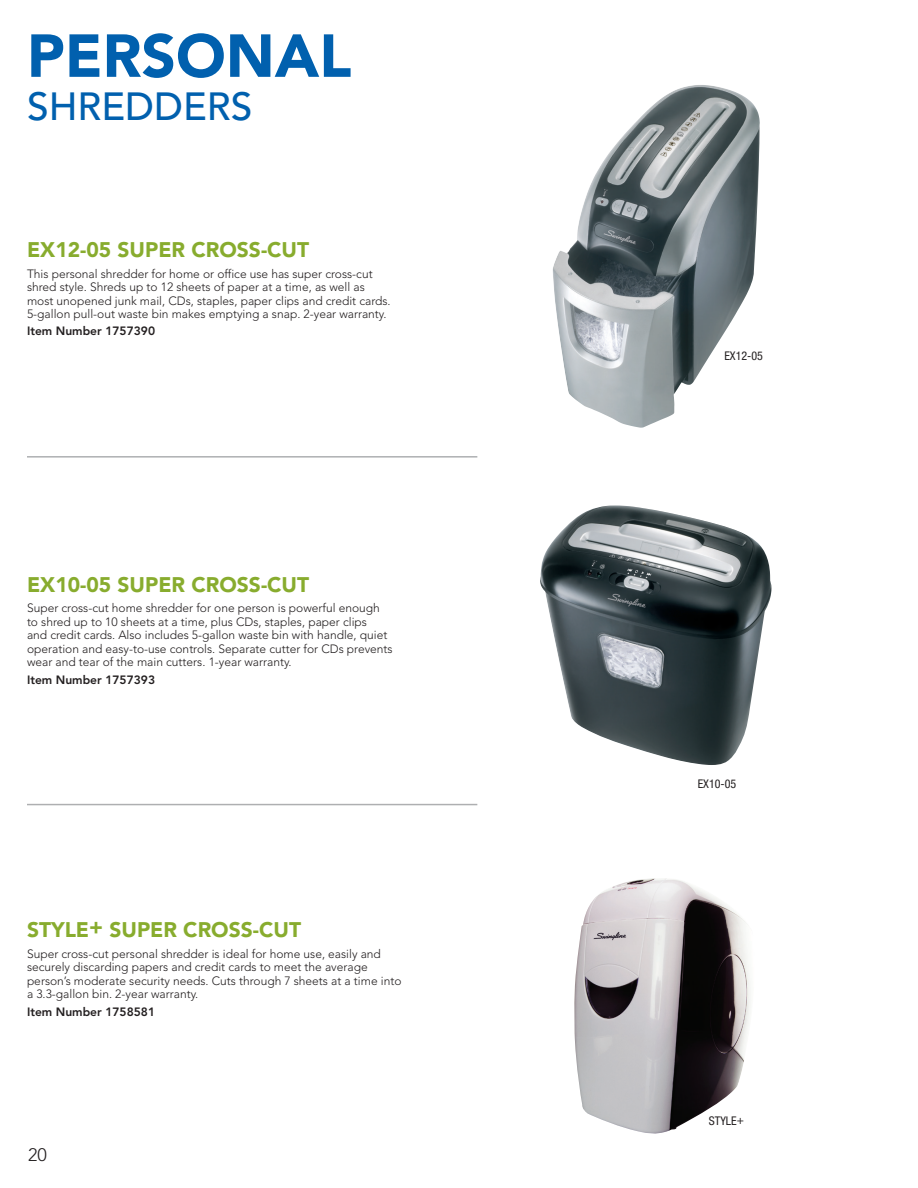
<style>
.page{position:relative;width:918px;height:1188px;background:#fff}
.page>*{position:absolute;margin:0;border:0;box-sizing:border-box;transform-origin:0 0}
.t1{font:900 60px "Avenir LT Std";color:#0160ae}
.t2{font:500 39px "Avenir LT Std";color:#0160ae}
.Product_Name_Cross{font:900 21px "Avenir LT Std";color:#88ac2e}
.t3{font:300 18px "Avenir LT Std";color:#231f20}
.Product_Copy{font:300 12px/13.5px "Avenir LT Std";color:#231f20}
.Product_Name_Cross-2{font:300 12px/13.5px "Avenir LT Std";color:#231f20}
.t4{font:800 12px "Avenir LT Std";color:#231f20}
.Product_Name_Cross-3{font:condensed 12px "Helvetica Neue LT Std";color:#231f20}
</style>
<div class="page">
<img style="left:553px;top:85px;width:154px;height:343px">
<img style="left:540px;top:506px;width:231px;height:259px">
<img style="left:574px;top:878px;width:176px;height:256px">
<hr style="left:27px;top:456px;width:450px;height:2px;background:#939598">
<hr style="left:27px;top:804px;width:450px;height:1px;background:#939598">
<p class="t1" style="left:27px;top:20px;width:326px">PERSONAL</p>
<p class="t2" style="left:27px;top:84px;width:227px">SHREDDERS</p>
<p class="Product_Name_Cross" style="left:27px;top:237px;width:284px">EX12-05 SUPER CROSS-CUT</p>
<p class="Product_Name_Cross-2" style="left:27px;top:267px;width:365px">This personal shredder for home or office use has super cross-cut shred style. Shreds up to 12 sheets of paper at a time, as well as most unopened junk mail, CDs, staples, paper clips and credit cards.<br>5-gallon pull-out waste bin makes emptying a snap. 2-year warranty.</p>
<p class="t4" style="left:27px;top:324px;width:130px">Item Number 1757390</p>
<p class="Product_Name_Cross" style="left:27px;top:572px;width:284px">EX10-05 SUPER CROSS-CUT</p>
<p class="Product_Copy" style="left:27px;top:602px;width:367px">Super cross-cut home shredder for one person is powerful enough to shred up to 10 sheets at a time, plus CDs, staples, paper clips<br>and credit cards. Also includes 5-gallon waste bin with handle, quiet operation and easy-to-use controls. Separate cutter for CDs prevents wear and tear of the main cutters. 1-year warranty.</p>
<p class="t4" style="left:27px;top:672px;width:130px">Item Number 1757393</p>
<p class="Product_Name_Cross" style="left:27px;top:917px;width:276px">STYLE+ SUPER CROSS-CUT</p>
<p class="Product_Copy" style="left:27px;top:947px;width:376px">Super cross-cut personal shredder is ideal for home use, easily and securely discarding papers and credit cards to meet the average person’s moderate security needs. Cuts through 7 sheets at a time into a 3.3-gallon bin. 2-year warranty.</p>
<p class="t4" style="left:27px;top:1004px;width:130px">Item Number 1758581</p>
<h3 class="t3" style="left:28px;top:1145px;width:20px">20</h3>
<p class="Product_Name_Cross-3" style="left:724px;top:348px;width:40px">EX12-05</p>
<p class="Product_Name_Cross-3" style="left:698px;top:777px;width:40px">EX10-05</p>
<p class="Product_Name_Cross-3" style="left:709px;top:1114px;width:37px">STYLE+</p>
</div>
